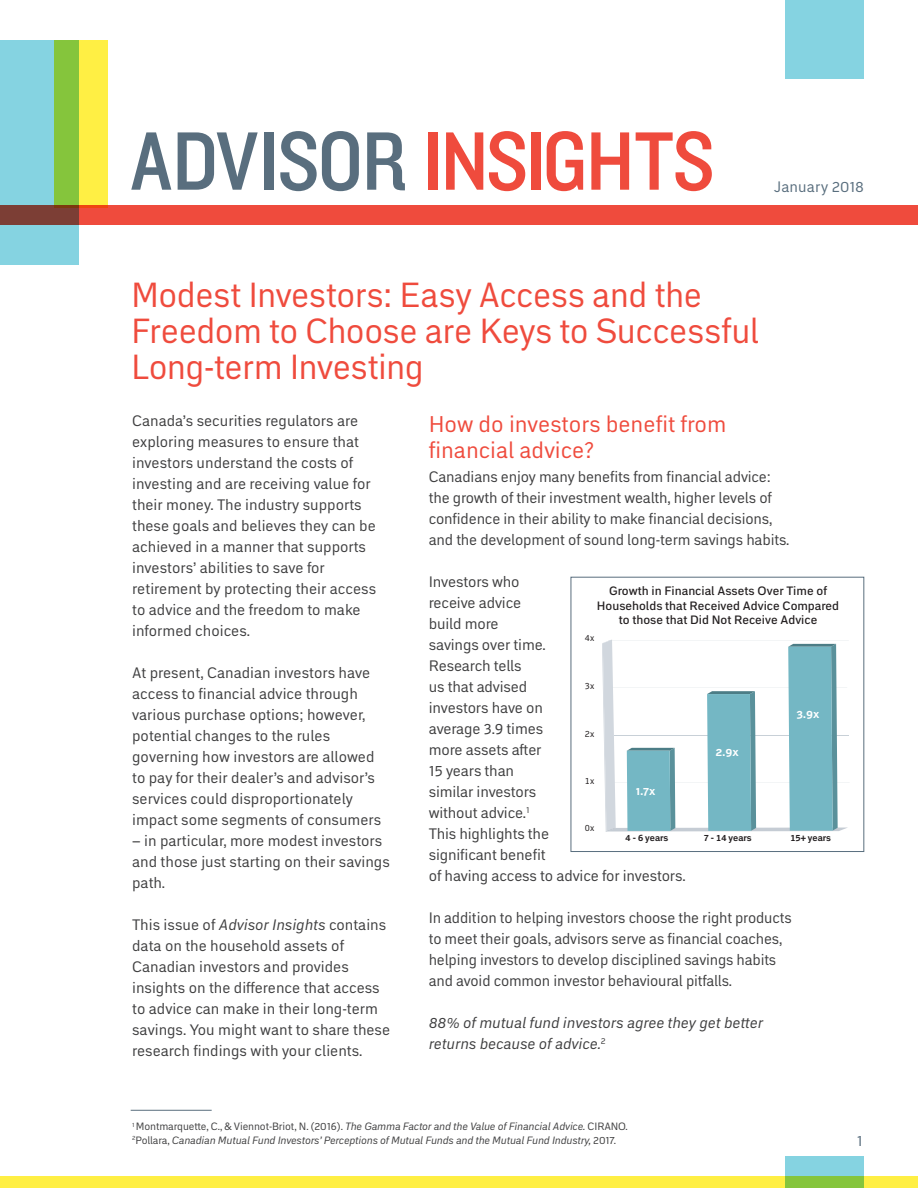
<style>
.page{position:relative;width:918px;height:1188px;background:#fff}
.page>*{position:absolute;margin:0;border:0;box-sizing:border-box;transform-origin:0 0}
.t1{font:85.95px "Knockout 30 Junior Welterwt";letter-spacing:-.015em;color:#ef4b3d}
.t2{font:34.5px/36px "Embarcadero MVB Pro";letter-spacing:-.015em;color:#ef4b3d}
.Smaller_title{font:22.5px/25.5px "Embarcadero MVB Pro";color:#ef4b3d}
.Body{font:15px/21px "Embarcadero MVB Pro";color:#3e3e3f}
.Body-2{font:italic 15px/21px "Embarcadero MVB Pro";color:#3e3e3f}
.t3{font:15px "Embarcadero MVB Pro";letter-spacing:.005em;color:#596e7e}
.Body-3{font:500 12px/14.4px "Embarcadero MVB Pro";color:#231f20;text-align:center}
.t4{font:700 11.55px "Embarcadero MVB Pro";color:#fff}
.Body-4{font:10.5px "Embarcadero MVB Pro";letter-spacing:-.01em;color:#3e3e3f}
.Body-5{font:italic 10.5px "Embarcadero MVB Pro";letter-spacing:-.01em;color:#3e3e3f}
.t5{font:700 9px "Embarcadero MVB Pro";color:#231f20}
.t6{font:9px "Embarcadero MVB Pro";color:#231f20}
.s1{color:#596e7e}
.s2{font-style:italic}
.s3{font-style:normal}
</style>
<div class="page">
<div style="left:54px;top:40px;width:54px;height:168px;background:#ffef44"></div>
<div style="left:0;top:205px;width:918px;height:20px;background:#ef4b3d"></div>
<svg style="left:0;top:40px;width:79px;height:225px;background:#84c2ab"></svg>
<div style="left:785px;top:0;width:79px;height:79px;background:#85d3e1"></div>
<div style="left:0;top:1176px;width:918px;height:12px;background:#ffef44"></div>
<svg style="left:785px;top:1156px;width:79px;height:32px;background:#85cda3"></svg>
<hr style="left:615px;top:782px;width:235px;height:1px;background:#c8d0d7">
<svg style="left:602px;top:640px;width:247px;height:192px"></svg>
<div style="left:571px;top:577px;width:293px;height:275px;border:1px solid #596e7e"></div>
<hr style="left:131px;top:1110px;width:81px;height:1px;background:#596e7e">
<p class="t1" style="left:131px;top:107px;width:586px"><span class="s1">ADVISOR</span> INSIGHTS</p>
<p class="t3" style="left:774px;top:177px;width:91px">January 2018</p>
<p class="t2" style="left:131px;top:276px;width:630px">Modest Investors: Easy Access and the<br>Freedom to Choose are Keys to Successful<br>Long-term Investing</p>
<p class="Body" style="left:132px;top:410px;width:245px">Canada’s securities regulators are exploring measures to ensure that investors understand the costs of investing and are receiving value for their money. The industry supports these goals and believes they can be achieved in a manner that supports investors’ abilities to save for retirement by protecting their access to advice and the freedom to make informed choices.</p>
<p class="Body" style="left:132px;top:662px;width:251px">At present, Canadian investors have access to financial advice through various purchase options; however, potential changes to the rules governing how investors are allowed to pay for their dealer’s and advisor’s services could disproportionately impact some segments of consumers</p>
<p class="Body" style="left:132px;top:830px;width:259px">– in particular, more modest investors and those just starting on their savings path.</p>
<p class="Body" style="left:132px;top:914px;width:260px">This issue of <span class="s2">Advisor Insights</span> contains data on the household assets of Canadian investors and provides insights on the difference that access to advice can make in their long-term savings. You might want to share these research findings with your clients.</p>
<p class="Smaller_title" style="left:429px;top:411px;width:299px">How do investors benefit from financial advice?</p>
<p class="Body" style="left:429px;top:466px;width:362px">Canadians enjoy many benefits from financial advice: the growth of their investment wealth, higher levels of confidence in their ability to make financial decisions, and the development of sound long-term savings habits.</p>
<p class="Body" style="left:429px;top:571px;width:258px">Investors who<br>receive advice<br>build more<br>savings over time.<br>Research tells<br>us that advised<br>investors have on<br>average 3.9 times<br>more assets after<br>15 years than<br>similar investors<br>without advice.<sup>1<br></sup>This highlights the<br>significant benefit<br>of having access to advice for investors.</p>
<p class="Body" style="left:429px;top:907px;width:364px">In addition to helping investors choose the right products to meet their goals, advisors serve as financial coaches, helping investors to develop disciplined savings habits and avoid common investor behavioural pitfalls.</p>
<p class="Body-2" style="left:429px;top:1012px;width:336px">88% of mutual fund investors agree they get better returns because of advice.<sup>2</sup></p>
<p class="Body-3" style="left:597px;top:584px;width:244px">Growth in Financial Assets Over Time of<br>Households that Received Advice Compared to those that Did Not Receive Advice</p>
<p class="t6" style="left:585px;top:632px;width:11px">4x</p>
<p class="t6" style="left:585px;top:680px;width:11px">3x</p>
<p class="t4" style="left:796px;top:706px;width:24px">3.9x</p>
<p class="t6" style="left:585px;top:727px;width:11px">2x</p>
<p class="t4" style="left:715px;top:744px;width:25px">2.9x</p>
<p class="t6" style="left:585px;top:774px;width:11px">1x</p>
<p class="t4" style="left:636px;top:782px;width:21px">1.7x</p>
<p class="t6" style="left:585px;top:822px;width:11px">0x</p>
<p class="t5" style="left:626px;top:831px;width:44px">4 - 6 years</p>
<p class="t5" style="left:704px;top:831px;width:50px">7 - 14 years</p>
<p class="t5" style="left:790px;top:831px;width:42px">15+ years</p>
<p class="Body-4" style="left:132px;top:1119px;width:497px"><sup>1</sup> Montmarquette, C., &amp; Viennot-Briot, N. (2016). <span class="s2">The Gamma Factor and the Value of Financial Advice.</span> CIRANO.</p>
<p class="Body-5" style="left:132px;top:1133px;width:485px"><sup>2</sup><span class="s3">Pollara,</span> Canadian Mutual Fund Investors’ Perceptions of Mutual Funds and the Mutual Fund Industry, <span class="s3">2017.</span></p>
<p class="t3" style="left:857px;top:1130px;width:7px">1</p>
</div>
